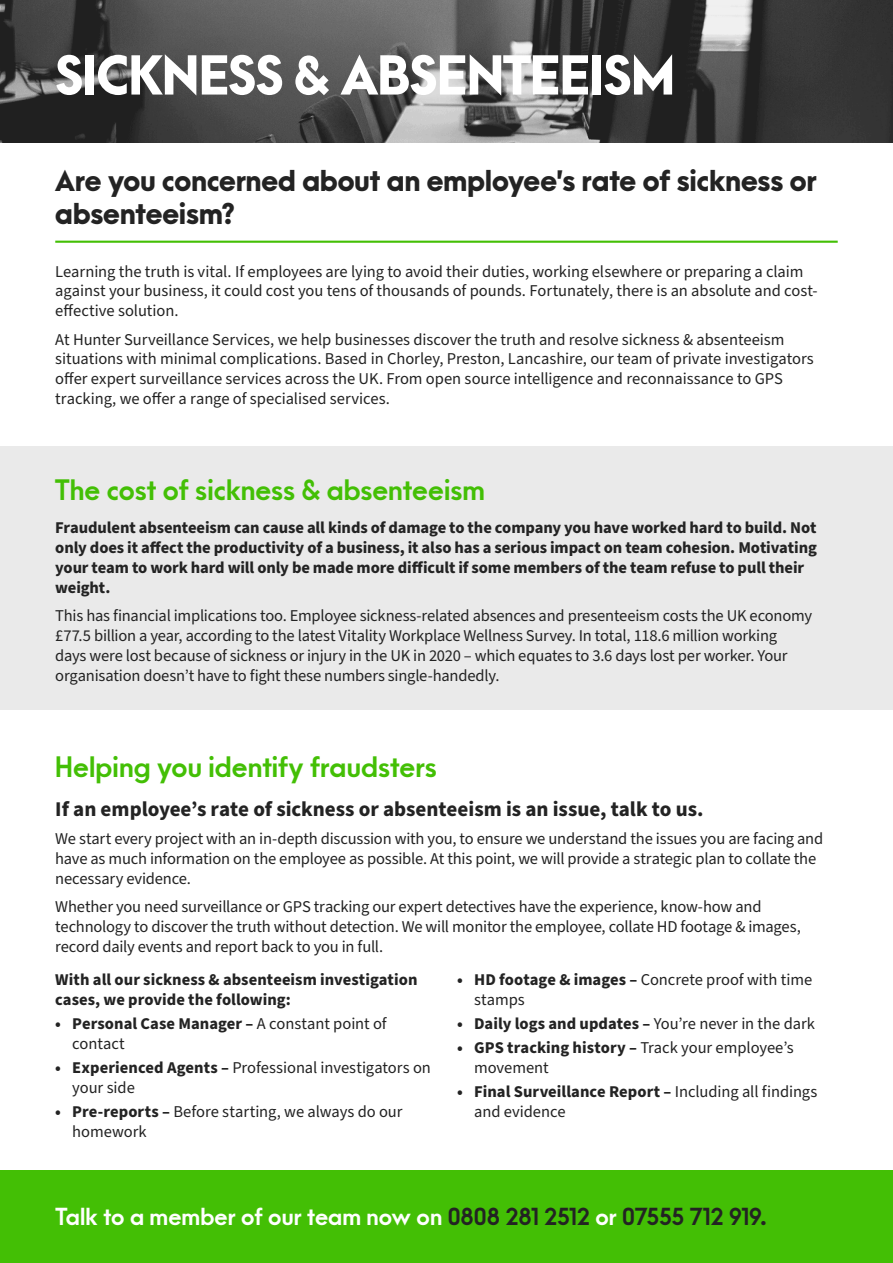
<style>
.page{position:relative;width:893px;height:1263px;background:#fff}
.page>*{position:absolute;margin:0;border:0;box-sizing:border-box;transform-origin:0 0}
.t1{font:900 51px "Arca Majora";color:#fff}
.t2{font:900 27px/32.4px "Arca Majora";color:#232323}
.t3{font:700 27px "Arca Majora";color:#43bf05}
.t4{font:700 22.5px "Arca Majora";color:#fff}
.t5{font:700 21px "Source Sans Pro";color:#232323}
.t6{font:16.5px/19.8px "Source Sans Pro";letter-spacing:-.01em;color:#232323}
.t7{font:700 16.5px/19.8px "Source Sans Pro";letter-spacing:-.005em;color:#232323}
.s1{font-weight:700}
.s2{font-weight:400}
.s3{color:#232323}
</style>
<div class="page">
<hr style="left:892px;top:133px;width:1px;height:317px;background:#eaeaea">
<hr style="left:892px;top:915px;width:1px;height:348px;background:#eaeaea">
<img style="left:0;top:0;width:893px;height:143px">
<hr style="left:55px;top:241px;width:783px;height:2px;background:#43bf05">
<div style="left:0;top:447px;width:893px;height:263px;background:#eaeaea"></div>
<div style="left:0;top:1170px;width:893px;height:93px;background:#43bf05"></div>
<h1 class="t1" style="left:55px;top:35px;width:621px">SICKNESS &amp; ABSENTEEISM</h1>
<h2 class="t2" style="left:55px;top:163px;width:763px">Are you concerned about an employee’s rate of sickness or absenteeism?</h2>
<p class="t6" style="left:55px;top:262px;width:764px">Learning the truth is vital. If employees are lying to avoid their duties, working elsewhere or preparing a claim against your business, it could cost you tens of thousands of pounds. Fortunately, there is an absolute and cost&shy;effective solution.</p>
<p class="t6" style="left:55px;top:330px;width:760px">At Hunter Surveillance Services, we help businesses discover the truth and resolve sickness &amp; absenteeism situations with minimal complications. Based in Chorley, Preston, Lancashire, our team of private investigators offer expert surveillance services across the UK. From open source intelligence and reconnaissance to GPS tracking, we offer a range of specialised services.</p>
<h2 class="t3" style="left:55px;top:468px;width:431px">The cost of sickness &amp; absenteeism</h2>
<p class="t7" style="left:55px;top:518px;width:763px">Fraudulent absenteeism can cause all kinds of damage to the company you have worked hard to build. Not only does it affect the productivity of a business, it also has a serious impact on team cohesion. Motivating your team to work hard will only be made more difficult if some members of the team refuse to pull their weight.</p>
<p class="t6" style="left:55px;top:606px;width:758px">This has financial implications too. Employee sickness-related absences and presenteeism costs the UK economy £77.5 billion a year, according to the latest Vitality Workplace Wellness Survey. In total, 118.6 million working days were lost because of sickness or injury in the UK in 2020 – which equates to 3.6 days lost per worker. Your organisation doesn’t have to fight these numbers single-handedly.</p>
<h2 class="t3" style="left:55px;top:746px;width:383px">Helping you identify fraudsters</h2>
<p class="t5" style="left:55px;top:794px;width:650px">If an employee’s rate of sickness or absenteeism is an issue, talk to us.</p>
<p class="t6" style="left:55px;top:829px;width:769px">We start every project with an in-depth discussion with you, to ensure we understand the issues you are facing and have as much information on the employee as possible. At this point, we will provide a strategic plan to collate the necessary evidence.</p>
<p class="t6" style="left:55px;top:897px;width:747px">Whether you need surveillance or GPS tracking our expert detectives have the experience, know-how and technology to discover the truth without detection. We will monitor the employee, collate HD footage &amp; images, record daily events and report back to you in full.</p>
<p class="t7" style="left:55px;top:970px;width:364px">With all our sickness &amp; absenteeism investigation cases, we provide the following:</p>
<p class="t6" style="left:72px;top:1014px;width:316px;text-indent:-17px"><span class="s1">• Personal Case Manager –</span> A constant point of contact</p>
<p class="t6" style="left:72px;top:1058px;width:360px;text-indent:-17px"><span class="s1">• Experienced Agents –</span> Professional investigators on your side</p>
<p class="t6" style="left:72px;top:1102px;width:332px;text-indent:-17px"><span class="s1">• Pre-reports –</span> Before starting, we always do our homework</p>
<p class="t6" style="left:474px;top:970px;width:340px;text-indent:-17px"><span class="s1">• HD footage &amp; images –</span> Concrete proof with time stamps</p>
<p class="t7" style="left:457px;top:1014px;width:359px">• Daily logs and updates – <span class="s2">You’re never in the dark</span></p>
<p class="t6" style="left:474px;top:1038px;width:321px;text-indent:-17px"><span class="s1">• GPS tracking history –</span> Track your employee’s movement</p>
<p class="t6" style="left:474px;top:1082px;width:345px;text-indent:-17px"><span class="s1">• Final Surveillance Report –</span> Including all findings and evidence</p>
<h3 class="t4" style="left:55px;top:1199px;width:713px">Talk to a member of our team now on <span class="s3">0808 281 2512</span> or <span class="s3">07555 712 919.</span></h3>
</div>
